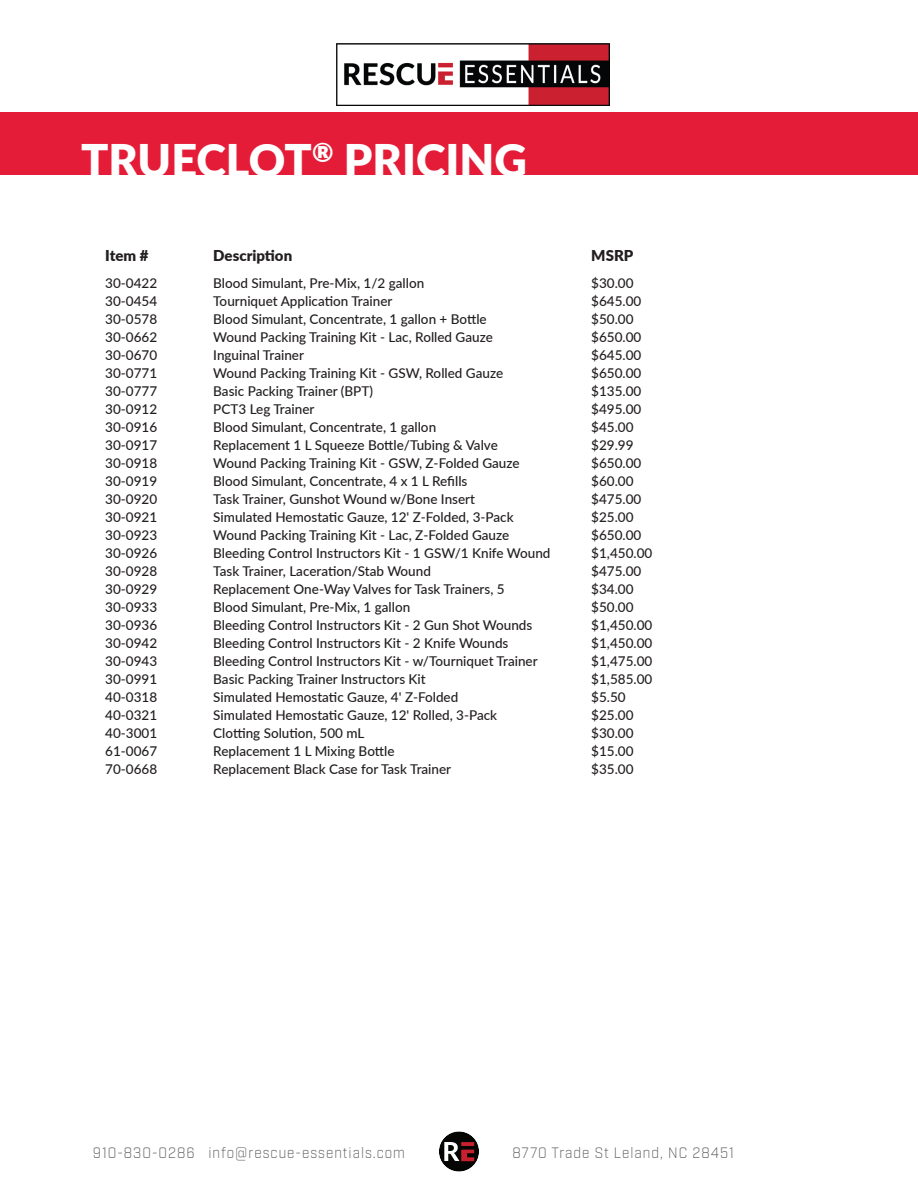
<style>
.page{position:relative;width:918px;height:1188px;background:#fff}
.page>*{position:absolute;margin:0;border:0;box-sizing:border-box;transform-origin:0 0}
.t1{font:900 45px "Lato";color:#fff}
.t2{font:300 15px "Industry";letter-spacing:.075em;color:#57585a;scale:.9 1}
.t3{font:900 15px "Lato";color:#231f20}
.t4{font:500 13.5px "Lato";color:#231f20}
</style>
<div class="page">
<div style="left:439px;top:1131px;width:40px;height:41px;background:#050504;border-radius:50%"></div>
<svg style="left:444px;top:1142px;width:30px;height:19px"></svg>
<div style="left:0;top:112px;width:918px;height:63px;background:#e51c37"></div>
<img style="left:337px;top:43px;width:273px;height:63px">
<p class="t1" style="left:81px;top:127px;width:448px">TRUECLOT<sup>®</sup> PRICING</p>
<p class="t3" style="left:105px;top:244px;width:45px">Item #</p>
<p class="t3" style="left:213px;top:244px;width:80px">Description</p>
<p class="t3" style="left:591px;top:244px;width:44px">MSRP</p>
<p class="t4" style="left:105px;top:274px;width:54px">30-0422</p>
<p class="t4" style="left:213px;top:274px;width:212px">Blood Simulant, Pre-Mix, 1/2 gallon</p>
<p class="t4" style="left:591px;top:274px;width:44px">$30.00</p>
<p class="t4" style="left:105px;top:292px;width:54px">30-0454</p>
<p class="t4" style="left:213px;top:292px;width:181px">Tourniquet Application Trainer</p>
<p class="t4" style="left:591px;top:292px;width:52px">$645.00</p>
<p class="t4" style="left:105px;top:310px;width:54px">30-0578</p>
<p class="t4" style="left:213px;top:310px;width:275px">Blood Simulant, Concentrate, 1 gallon + Bottle</p>
<p class="t4" style="left:591px;top:310px;width:44px">$50.00</p>
<p class="t4" style="left:105px;top:328px;width:54px">30-0662</p>
<p class="t4" style="left:213px;top:328px;width:281px">Wound Packing Training Kit - Lac, Rolled Gauze</p>
<p class="t4" style="left:591px;top:328px;width:52px">$650.00</p>
<p class="t4" style="left:105px;top:346px;width:54px">30-0670</p>
<p class="t4" style="left:213px;top:346px;width:92px">Inguinal Trainer</p>
<p class="t4" style="left:591px;top:346px;width:52px">$645.00</p>
<p class="t4" style="left:105px;top:364px;width:54px">30-0771</p>
<p class="t4" style="left:213px;top:364px;width:291px">Wound Packing Training Kit - GSW, Rolled Gauze</p>
<p class="t4" style="left:591px;top:364px;width:52px">$650.00</p>
<p class="t4" style="left:105px;top:382px;width:54px">30-0777</p>
<p class="t4" style="left:213px;top:382px;width:161px">Basic Packing Trainer (BPT)</p>
<p class="t4" style="left:591px;top:382px;width:52px">$135.00</p>
<p class="t4" style="left:105px;top:400px;width:54px">30-0912</p>
<p class="t4" style="left:213px;top:400px;width:103px">PCT3 Leg Trainer</p>
<p class="t4" style="left:591px;top:400px;width:52px">$495.00</p>
<p class="t4" style="left:105px;top:418px;width:54px">30-0916</p>
<p class="t4" style="left:213px;top:418px;width:224px">Blood Simulant, Concentrate, 1 gallon</p>
<p class="t4" style="left:591px;top:418px;width:44px">$45.00</p>
<p class="t4" style="left:105px;top:436px;width:54px">30-0917</p>
<p class="t4" style="left:213px;top:436px;width:286px">Replacement 1 L Squeeze Bottle/Tubing &amp; Valve</p>
<p class="t4" style="left:591px;top:436px;width:44px">$29.99</p>
<p class="t4" style="left:105px;top:454px;width:54px">30-0918</p>
<p class="t4" style="left:213px;top:454px;width:308px">Wound Packing Training Kit - GSW, Z-Folded Gauze</p>
<p class="t4" style="left:591px;top:454px;width:52px">$650.00</p>
<p class="t4" style="left:105px;top:472px;width:54px">30-0919</p>
<p class="t4" style="left:213px;top:472px;width:256px">Blood Simulant, Concentrate, 4 x 1 L Refills</p>
<p class="t4" style="left:591px;top:472px;width:44px">$60.00</p>
<p class="t4" style="left:105px;top:490px;width:54px">30-0920</p>
<p class="t4" style="left:213px;top:490px;width:263px">Task Trainer, Gunshot Wound w/Bone Insert</p>
<p class="t4" style="left:591px;top:490px;width:52px">$475.00</p>
<p class="t4" style="left:105px;top:508px;width:54px">30-0921</p>
<p class="t4" style="left:213px;top:508px;width:302px">Simulated Hemostatic Gauze, 12' Z-Folded, 3-Pack</p>
<p class="t4" style="left:591px;top:508px;width:44px">$25.00</p>
<p class="t4" style="left:105px;top:526px;width:54px">30-0923</p>
<p class="t4" style="left:213px;top:526px;width:298px">Wound Packing Training Kit - Lac, Z-Folded Gauze</p>
<p class="t4" style="left:591px;top:526px;width:52px">$650.00</p>
<p class="t4" style="left:105px;top:544px;width:54px">30-0926</p>
<p class="t4" style="left:213px;top:544px;width:339px">Bleeding Control Instructors Kit - 1 GSW/1 Knife Wound</p>
<p class="t4" style="left:591px;top:544px;width:63px">$1,450.00</p>
<p class="t4" style="left:105px;top:562px;width:54px">30-0928</p>
<p class="t4" style="left:213px;top:562px;width:219px">Task Trainer, Laceration/Stab Wound</p>
<p class="t4" style="left:591px;top:562px;width:52px">$475.00</p>
<p class="t4" style="left:105px;top:580px;width:54px">30-0929</p>
<p class="t4" style="left:213px;top:580px;width:293px">Replacement One-Way Valves for Task Trainers, 5</p>
<p class="t4" style="left:591px;top:580px;width:44px">$34.00</p>
<p class="t4" style="left:105px;top:598px;width:54px">30-0933</p>
<p class="t4" style="left:213px;top:598px;width:198px">Blood Simulant, Pre-Mix, 1 gallon</p>
<p class="t4" style="left:591px;top:598px;width:44px">$50.00</p>
<p class="t4" style="left:105px;top:616px;width:54px">30-0936</p>
<p class="t4" style="left:213px;top:616px;width:321px">Bleeding Control Instructors Kit - 2 Gun Shot Wounds</p>
<p class="t4" style="left:591px;top:616px;width:63px">$1,450.00</p>
<p class="t4" style="left:105px;top:634px;width:54px">30-0942</p>
<p class="t4" style="left:213px;top:634px;width:297px">Bleeding Control Instructors Kit - 2 Knife Wounds</p>
<p class="t4" style="left:591px;top:634px;width:63px">$1,450.00</p>
<p class="t4" style="left:105px;top:652px;width:54px">30-0943</p>
<p class="t4" style="left:213px;top:652px;width:326px">Bleeding Control Instructors Kit - w/Tourniquet Trainer</p>
<p class="t4" style="left:591px;top:652px;width:63px">$1,475.00</p>
<p class="t4" style="left:105px;top:670px;width:54px">30-0991</p>
<p class="t4" style="left:213px;top:670px;width:214px">Basic Packing Trainer Instructors Kit</p>
<p class="t4" style="left:591px;top:670px;width:63px">$1,585.00</p>
<p class="t4" style="left:105px;top:688px;width:54px">40-0318</p>
<p class="t4" style="left:213px;top:688px;width:247px">Simulated Hemostatic Gauze, 4' Z-Folded</p>
<p class="t4" style="left:591px;top:688px;width:36px">$5.50</p>
<p class="t4" style="left:105px;top:706px;width:54px">40-0321</p>
<p class="t4" style="left:213px;top:706px;width:285px">Simulated Hemostatic Gauze, 12' Rolled, 3-Pack</p>
<p class="t4" style="left:591px;top:706px;width:44px">$25.00</p>
<p class="t4" style="left:105px;top:724px;width:54px">40-3001</p>
<p class="t4" style="left:213px;top:724px;width:153px">Clotting Solution, 500 mL</p>
<p class="t4" style="left:591px;top:724px;width:44px">$30.00</p>
<p class="t4" style="left:105px;top:742px;width:54px">61-0067</p>
<p class="t4" style="left:213px;top:742px;width:183px">Replacement 1 L Mixing Bottle</p>
<p class="t4" style="left:591px;top:742px;width:44px">$15.00</p>
<p class="t4" style="left:105px;top:760px;width:54px">70-0668</p>
<p class="t4" style="left:213px;top:760px;width:239px">Replacement Black Case for Task Trainer</p>
<p class="t4" style="left:591px;top:760px;width:44px">$35.00</p>
<p class="t2" style="left:93px;top:1144px;width:348px">910-830-0286 info@rescue-essentials.com</p>
<p class="t2" style="left:512px;top:1144px;width:248px">8770 Trade St Leland, NC 28451</p>
</div>
